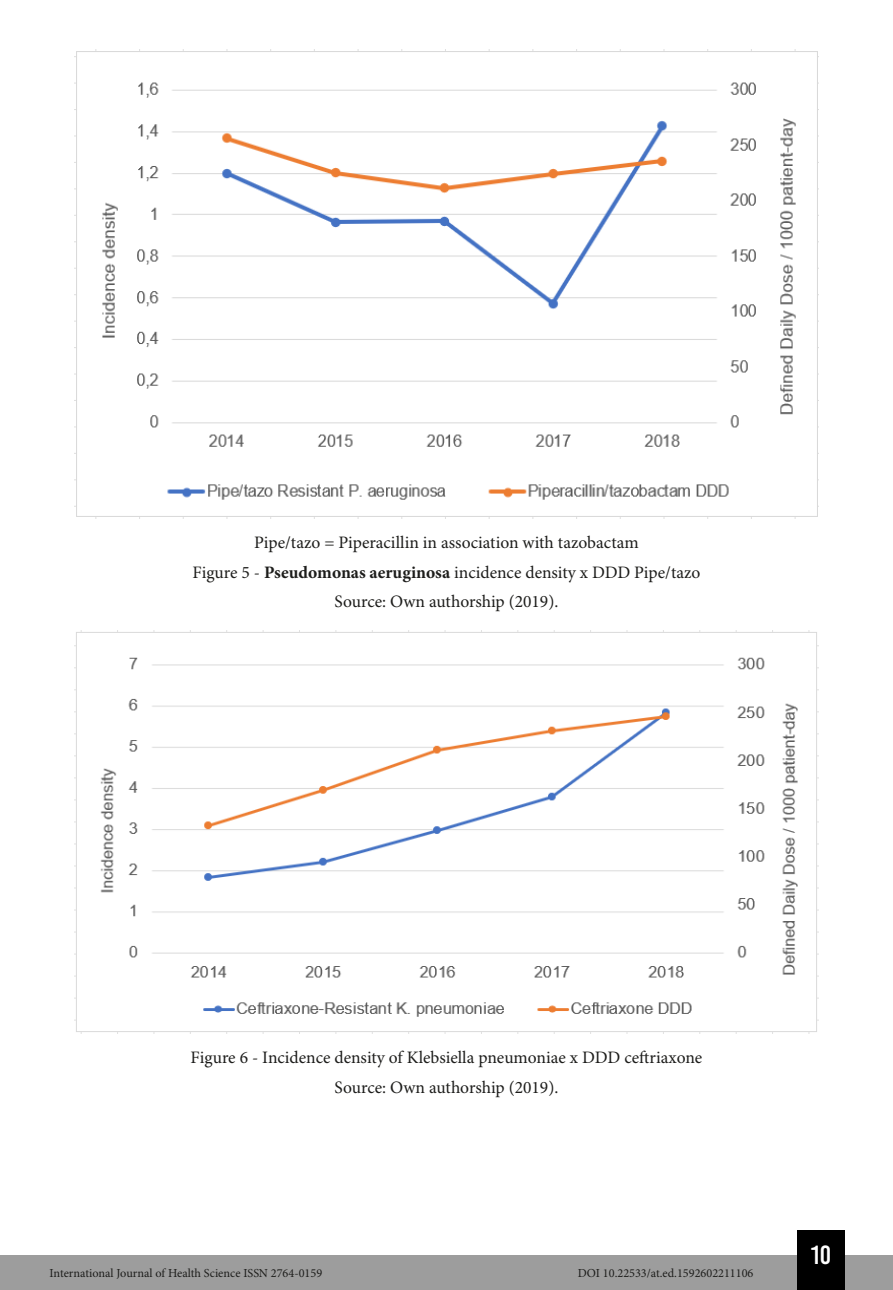
<style>
.page{position:relative;width:893px;height:1290px;background:#fff}
.page>*{position:absolute;margin:0;border:0;box-sizing:border-box;transform-origin:0 0}
.t1{font:26.25px "Bebas Kai";color:#fff}
.t2{font:17.5px/29.4px "Minion Pro";color:#1d1d1b;text-align:center}
.t3{font:12.25px "Minion Pro";color:#1d1d1b}
.s1{font-weight:700}
</style>
<div class="page">
<div style="left:0;top:1255px;width:893px;height:35px;background:#9d9d9d"></div>
<div style="left:797px;top:1230px;width:48px;height:60px;background:#000"></div>
<img style="left:74px;top:50px;width:745px;height:469px">
<img style="left:74px;top:630px;width:745px;height:404px">
<p class="t2" style="left:193px;top:528px;width:509px">Pipe/tazo = Piperacillin in association with tazobactam<br>Figure 5 - <span class="s1">Pseudomonas aeruginosa</span> incidence density x DDD Pipe/tazo<br>Source: Own authorship (2019).</p>
<p class="t2" style="left:191px;top:1044px;width:513px">Figure 6 - Incidence density of Klebsiella pneumoniae x DDD ceftriaxone<br>Source: Own authorship (2019).</p>
<p class="t3" style="left:50px;top:1266px;width:274px">International Journal of Health Science ISSN 2764-0159</p>
<p class="t3" style="left:578px;top:1266px;width:177px">DOI 10.22533/at.ed.1592602211106</p>
<h1 class="t1" style="left:811px;top:1241px;width:22px">10</h1>
</div>
